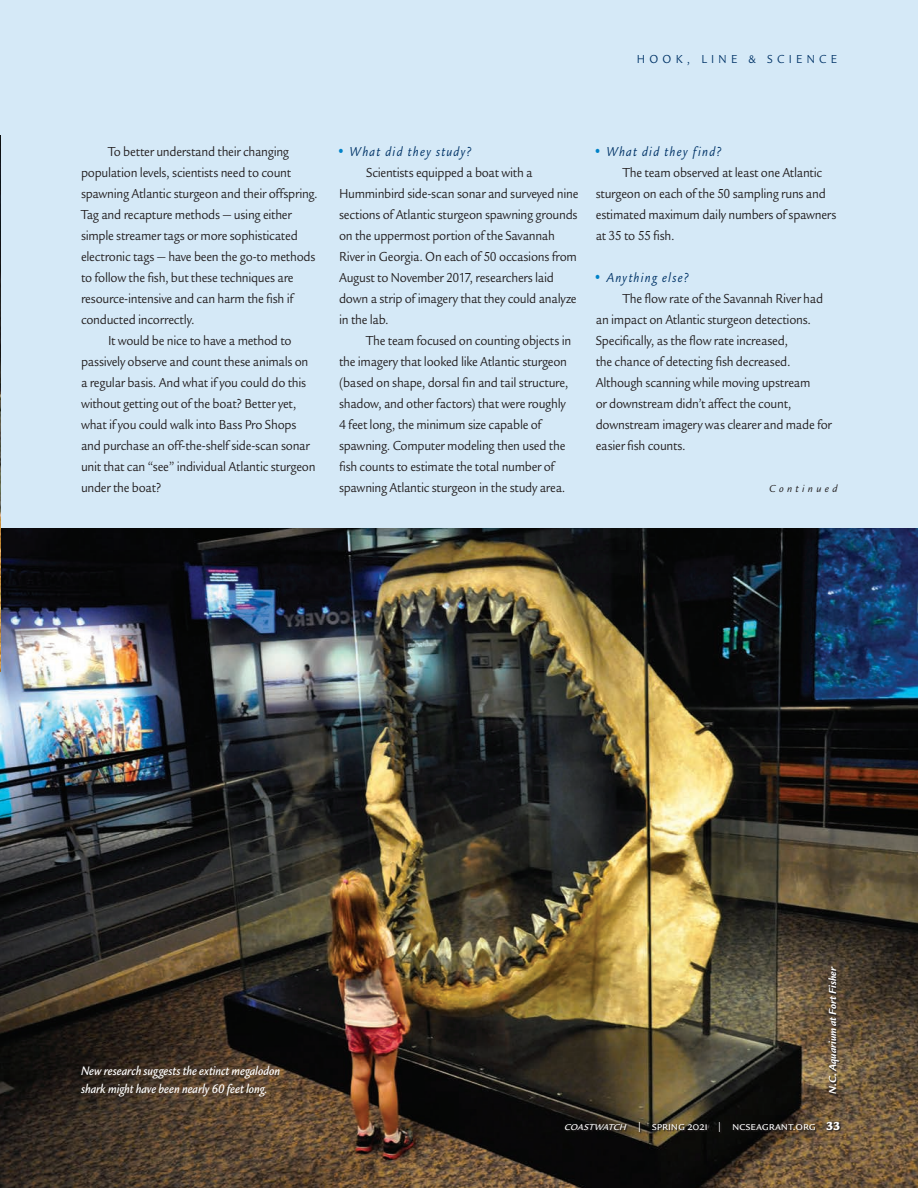
<style>
.page{position:relative;width:918px;height:1188px;background:#d5e9f7}
.page>*{position:absolute;margin:0;border:0;box-sizing:border-box;transform-origin:0 0}
.t1{font:13.5px/21px "Legacy Sans";letter-spacing:-.02em;color:#231f20;scale:.9 1}
.t2{font:italic 13.5px "Legacy Sans";letter-spacing:.105em;color:#003367;scale:.9 1}
.t3{font:italic 500 12.75px "Legacy Sans";color:#fff;scale:.9 1}
.t4{font:12px "Legacy Sans SC";letter-spacing:-.01em;color:#fff}
.t5{font:12px "Legacy Sans";letter-spacing:.4em;color:#003367;scale:.9 1}
.t6{font:italic 700 10.5px "Legacy Sans";color:#fff}
.t7{font:italic 10.5px "Legacy Sans";color:#231f20}
.s1{font-style:normal;font-size:15px;color:#0082c8}
.s2{font-style:italic}
.s3{font-weight:500}
.s4{font-family:"Legacy Sans";font-weight:900}
</style>
<div class="page">
<img style="left:0;top:528px;width:918px;height:660px">
<img style="left:0;top:135px;width:1px;height:537px">
<svg style="left:565px;top:1123px;width:276px;height:11px;background:#2f271c"></svg>
<svg style="left:828px;top:967px;width:13px;height:129px;background:#5b4a36"></svg>
<p class="t5" style="left:637px;top:52px;width:224px">HOOK, LINE &amp; SCIENCE</p>
<p class="t1" style="left:81px;top:141px;width:265px;text-indent:27px">To better understand their changing population levels, scientists need to count spawning Atlantic sturgeon and their offspring.<br>Tag and recapture methods — using either simple streamer tags or more sophisticated electronic tags — have been the go-to methods to follow the fish, but these techniques are resource-intensive and can harm the fish if conducted incorrectly.</p>
<p class="t1" style="left:81px;top:330px;width:262px;text-indent:27px">It would be nice to have a method to passively observe and count these animals on a regular basis. And what if you could do this without getting out of the boat? Better yet, what if you could walk into Bass Pro Shops and purchase an off-the-shelf side-scan sonar unit that can “see” individual Atlantic sturgeon under the boat?</p>
<p class="t2" style="left:339px;top:144px;width:148px"><span class="s1">•</span> What did they study?</p>
<p class="t1" style="left:339px;top:162px;width:267px;text-indent:27px">Scientists equipped a boat with a Humminbird side-scan sonar and surveyed nine sections of Atlantic sturgeon spawning grounds on the uppermost portion of the Savannah River in Georgia. On each of 50 occasions from August to November 2017, researchers laid down a strip of imagery that they could analyze in the lab.</p>
<p class="t1" style="left:339px;top:330px;width:259px;text-indent:27px">The team focused on counting objects in the imagery that looked like Atlantic sturgeon (based on shape, dorsal fin and tail structure, shadow, and other factors) that were roughly 4 feet long, the minimum size capable of spawning. Computer modeling then used the fish counts to estimate the total number of spawning Atlantic sturgeon in the study area.</p>
<p class="t2" style="left:596px;top:144px;width:141px"><span class="s1">•</span> What did they find?</p>
<p class="t1" style="left:596px;top:162px;width:269px;text-indent:27px">The team observed at least one Atlantic sturgeon on each of the 50 sampling runs and estimated maximum daily numbers of spawners at 35 to 55 fish.</p>
<p class="t2" style="left:596px;top:270px;width:104px"><span class="s1">•</span> Anything else?</p>
<p class="t1" style="left:596px;top:288px;width:264px;text-indent:27px">The flow rate of the Savannah River had an impact on Atlantic sturgeon detections.<br>Specifically, as the flow rate increased,<br>the chance of detecting fish decreased.<br>Although scanning while moving upstream<br>or downstream didn’t affect the count, downstream imagery was clearer and made for easier fish counts.</p>
<p class="t7" style="left:769px;top:482px;width:70px">C o n t i n u e d</p>
<p class="t3" style="left:81px;top:1063px;width:223px">New research suggests the extinct megalodon</p>
<p class="t3" style="left:81px;top:1081px;width:209px">shark might have been nearly 60 feet long.</p>
<p class="t6" style="left:826px;top:1094px;width:129px;rotate:-90deg">N.C. Aquarium at Fort Fisher</p>
<p class="t4" style="left:564px;top:1119px;width:278px"><span class="s2">coastwatch</span> <span class="s3">|</span> spring 2021 <span class="s3">|</span> ncseagrant.org <span class="s4">33</span></p>
</div>
